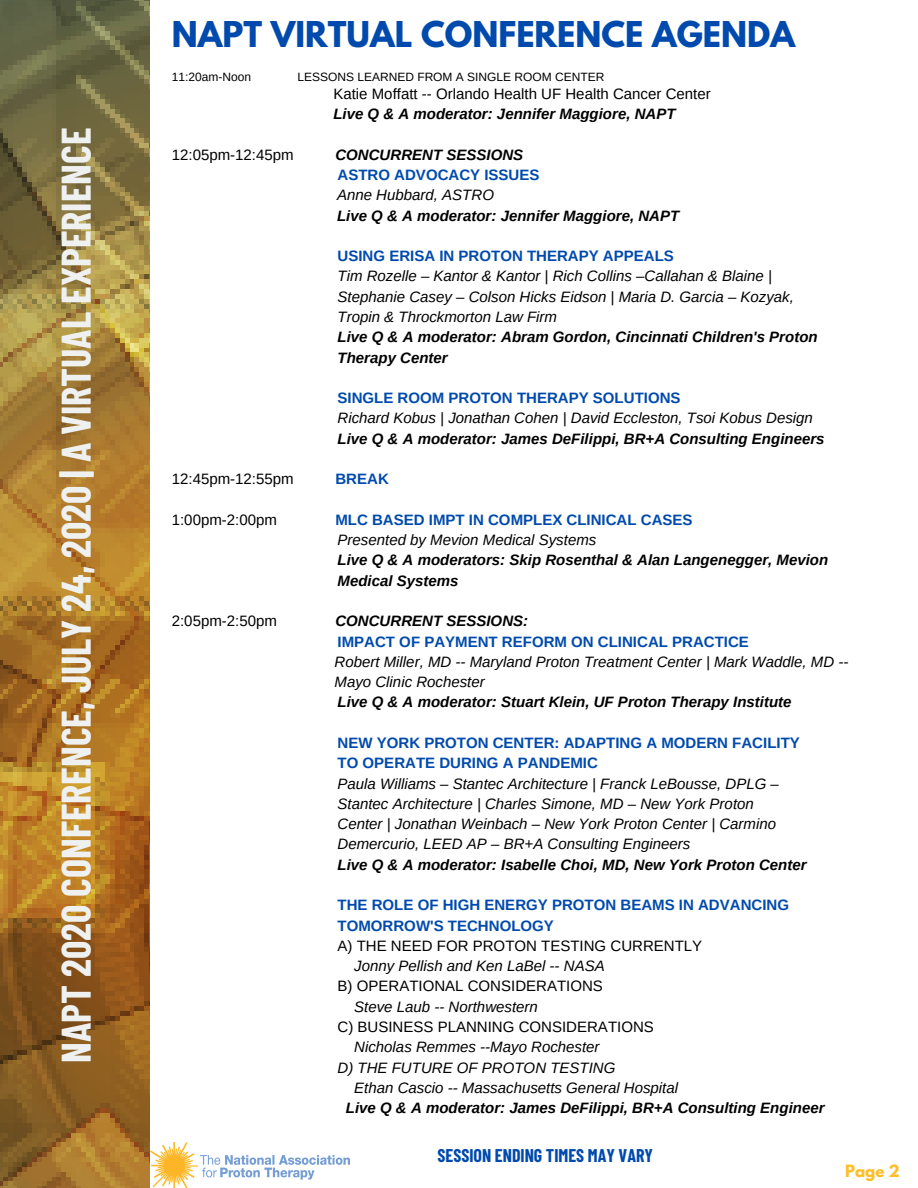
<style>
.page{position:relative;width:918px;height:1188px;background:#fff}
.page>*{position:absolute;margin:0;border:0;box-sizing:border-box;transform-origin:0 0}
.t1{font:700 40.35px "Barlow Condensed";color:#eef1f0}
.t2{font:700 31.5px "League Spartan";color:#004aad}
.t3{font:700 18px "Barlow Condensed";color:#004aad}
.t4{font:italic 15px/20.2px "Arimo";color:#000}
.t5{font:italic 700 15px/20.2px "Arimo";color:#000}
.t6{font:700 15px/20.2px "Arimo";color:#004aad}
.t7{font:15px "Arimo";color:#000}
.t8{font:700 15px "League Spartan";color:#ffbe28}
.t9{font:12px "Arimo";color:#000}
</style>
<div class="page">
<img style="left:0;top:0;width:150px;height:1188px">
<img style="left:150px;top:1142px;width:199px;height:46px">
<h1 class="t1" style="left:51px;top:1063px;width:937px;rotate:-90deg">NAPT 2020 CONFERENCE, JULY 24, 2020 | A VIRTUAL EXPERIENCE</h1>
<h2 class="t2" style="left:172px;top:19px;width:625px">NAPT VIRTUAL CONFERENCE AGENDA</h2>
<p class="t9" style="left:172px;top:70px;width:81px">11:20am-Noon</p>
<p class="t9" style="left:298px;top:70px;width:308px">LESSONS LEARNED FROM A SINGLE ROOM CENTER</p>
<p class="t7" style="left:333px;top:85px;width:379px">Katie Moffatt -- Orlando Health UF Health Cancer Center</p>
<p class="t5" style="left:333px;top:104px;width:344px">Live Q &amp; A moderator: Jennifer Maggiore, NAPT</p>
<p class="t7" style="left:172px;top:146px;width:123px">12:05pm-12:45pm</p>
<p class="t5" style="left:335px;top:144px;width:189px">CONCURRENT SESSIONS</p>
<p class="t6" style="left:338px;top:165px;width:203px">ASTRO ADVOCACY ISSUES</p>
<p class="t4" style="left:337px;top:185px;width:158px">Anne Hubbard, ASTRO</p>
<p class="t5" style="left:337px;top:205px;width:344px">Live Q &amp; A moderator: Jennifer Maggiore, NAPT</p>
<p class="t6" style="left:338px;top:246px;width:338px">USING ERISA IN PROTON THERAPY APPEALS</p>
<p class="t4" style="left:338px;top:266px;width:458px">Tim Rozelle – Kantor &amp; Kantor | Rich Collins –Callahan &amp; Blaine |<br>Stephanie Casey – Colson Hicks Eidson | Maria D. Garcia – Kozyak,<br>Tropin &amp; Throckmorton Law Firm</p>
<p class="t5" style="left:338px;top:327px;width:482px">Live Q &amp; A moderator: Abram Gordon, Cincinnati Children's Proton<br>Therapy Center</p>
<p class="t6" style="left:338px;top:388px;width:344px">SINGLE ROOM PROTON THERAPY SOLUTIONS</p>
<p class="t4" style="left:338px;top:408px;width:477px">Richard Kobus | Jonathan Cohen | David Eccleston, Tsoi Kobus Design</p>
<p class="t5" style="left:338px;top:428px;width:489px">Live Q &amp; A moderator: James DeFilippi, BR+A Consulting Engineers</p>
<p class="t7" style="left:172px;top:471px;width:123px">12:45pm-12:55pm</p>
<p class="t6" style="left:335px;top:469px;width:55px">BREAK</p>
<p class="t7" style="left:172px;top:511px;width:107px">1:00pm-2:00pm</p>
<p class="t6" style="left:335px;top:509px;width:359px">MLC BASED IMPT IN COMPLEX CLINICAL CASES</p>
<p class="t4" style="left:338px;top:530px;width:260px">Presented by Mevion Medical Systems</p>
<p class="t5" style="left:338px;top:550px;width:492px">Live Q &amp; A moderators: Skip Rosenthal &amp; Alan Langenegger, Mevion<br>Medical Systems</p>
<p class="t7" style="left:172px;top:613px;width:107px">2:05pm-2:50pm</p>
<p class="t5" style="left:335px;top:611px;width:194px">CONCURRENT SESSIONS:</p>
<p class="t6" style="left:338px;top:631px;width:413px">IMPACT OF PAYMENT REFORM ON CLINICAL PRACTICE</p>
<p class="t4" style="left:335px;top:652px;width:515px">Robert Miller, MD -- Maryland Proton Treatment Center | Mark Waddle, MD --<br>Mayo Clinic Rochester</p>
<p class="t5" style="left:338px;top:692px;width:456px">Live Q &amp; A moderator: Stuart Klein, UF Proton Therapy Institute</p>
<p class="t6" style="left:338px;top:733px;width:464px">NEW YORK PROTON CENTER: ADAPTING A MODERN FACILITY<br>TO OPERATE DURING A PANDEMIC</p>
<p class="t4" style="left:338px;top:773px;width:443px">Paula Williams – Stantec Architecture | Franck LeBousse, DPLG – Stantec Architecture | Charles Simone, MD – New York Proton Center | Jonathan Weinbach – New York Proton Center | Carmino Demercurio, LEED AP – BR+A Consulting Engineers</p>
<p class="t5" style="left:338px;top:854px;width:471px">Live Q &amp; A moderator: Isabelle Choi, MD, New York Proton Center</p>
<p class="t6" style="left:338px;top:895px;width:453px">THE ROLE OF HIGH ENERGY PROTON BEAMS IN ADVANCING<br>TOMORROW'S TECHNOLOGY</p>
<p class="t7" style="left:338px;top:937px;width:366px">A) THE NEED FOR PROTON TESTING CURRENTLY</p>
<p class="t4" style="left:354px;top:956px;width:252px">Jonny Pellish and Ken LaBel -- NASA</p>
<p class="t7" style="left:338px;top:978px;width:267px">B) OPERATIONAL CONSIDERATIONS</p>
<p class="t4" style="left:354px;top:996px;width:185px">Steve Laub -- Northwestern</p>
<p class="t7" style="left:338px;top:1018px;width:318px">C) BUSINESS PLANNING CONSIDERATIONS</p>
<p class="t4" style="left:354px;top:1037px;width:247px">Nicholas Remmes --Mayo Rochester</p>
<p class="t4" style="left:338px;top:1057px;width:279px">D) THE FUTURE OF PROTON TESTING</p>
<p class="t4" style="left:354px;top:1078px;width:325px">Ethan Cascio -- Massachusetts General Hospital</p>
<p class="t5" style="left:346px;top:1098px;width:480px">Live Q &amp; A moderator: James DeFilippi, BR+A Consulting Engineer</p>
<p class="t3" style="left:438px;top:1144px;width:217px">SESSION ENDING TIMES MAY VARY</p>
<p class="t8" style="left:845px;top:1164px;width:56px">Page 2</p>
</div>
